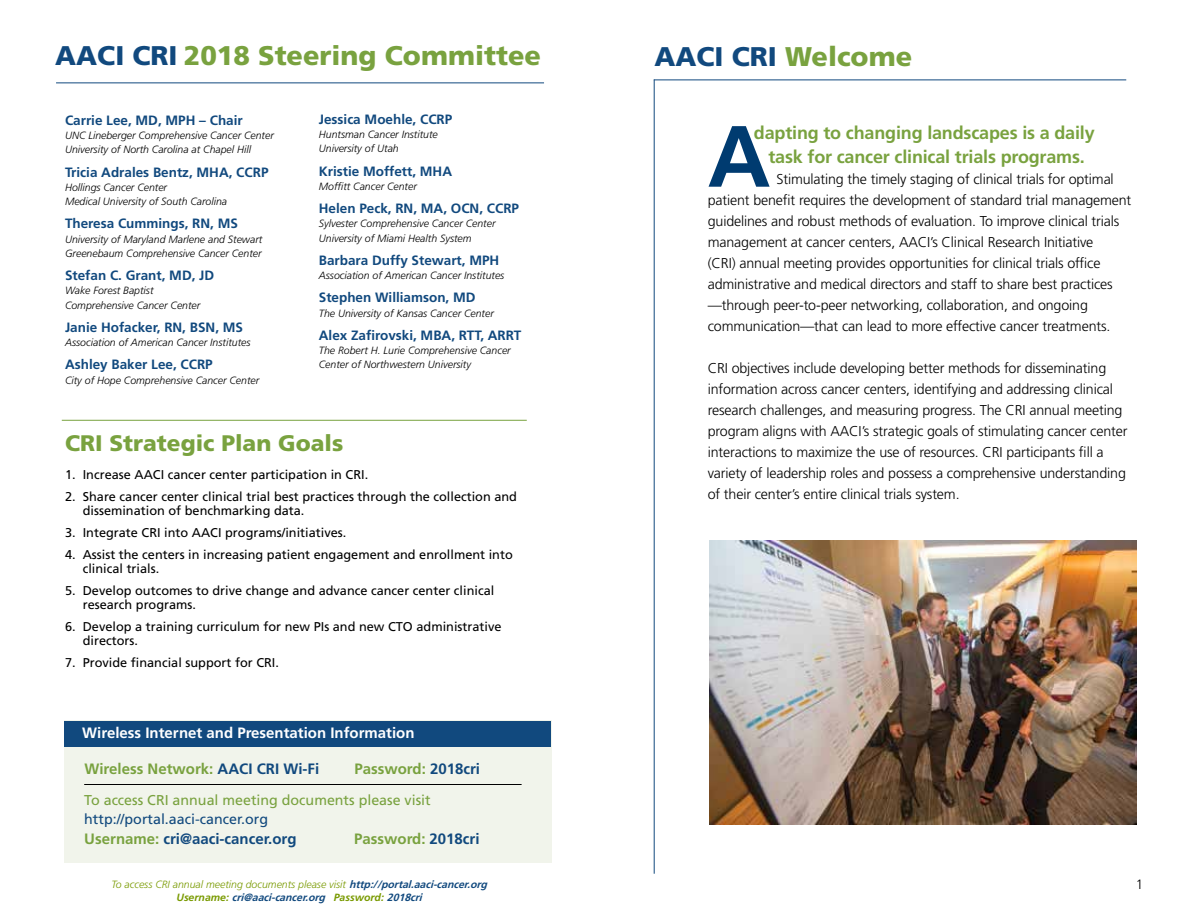
<style>
.page{position:relative;width:1188px;height:918px;background:#fff}
.page>*{position:absolute;margin:0;border:0;box-sizing:border-box;transform-origin:0 0}
.t1{font:700 86.7px "Frutiger LT Std";color:#003b70}
.t2{font:900 27px "Frutiger";color:#79a23f}
.t3{font:900 27px "Frutiger";color:#11497e}
.t4{font:900 22.5px "Frutiger";color:#79a23f}
.t5{font:700 18px/24px "Frutiger LT Std";letter-spacing:-.01em;color:#79a23f;text-align:center}
.t6{font:700 15px "Frutiger";color:#79a23f}
.t7{font:700 15px "Frutiger";color:#fff}
.t8{font:700 15px "Frutiger";color:#11497e}
.t9{font:300 14.25px/21px "Frutiger LT Std";letter-spacing:-.01em;color:#000}
.t10{font:14.25px "Frutiger";color:#79a23f}
.t11{font:14.25px "Frutiger";color:#11497e}
.t12{font:700 13.5px "Frutiger";color:#11497e}
.t13{font:300 13.5px "Frutiger LT Std";color:#000}
.t14{font:12.75px/14.2px "Frutiger";color:#000}
.t15{font:italic 300 10.5px/14.2px "Frutiger LT Std";color:#000}
.t16{font:italic 700 10.5px/12.6px "Frutiger LT Std";color:#11497e;text-align:center}
.s1{color:#11497e}
.s2{color:#79a23f}
.s3{font-weight:300;color:#799a00}
.s4{font-family:"Frutiger";color:#799a00}
</style>
<div class="page">
<hr style="left:654px;top:80px;width:472px;height:1px;background:#11497e">
<hr style="left:654px;top:80px;width:1px;height:794px;background:#11497e">
<img style="left:709px;top:540px;width:428px;height:285px">
<div style="left:64px;top:721px;width:487px;height:142px;background:#f1f4eb"></div>
<hr style="left:56px;top:82px;width:488px;height:1px;background:#11497e">
<div style="left:64px;top:721px;width:487px;height:25px;background:#11497e"></div>
<hr style="left:84px;top:784px;width:438px;height:1px;background:#000">
<hr style="left:62px;top:420px;width:465px;height:1px;background:#79a23f">
<h2 class="t2" style="left:55px;top:39px;width:487px"><span class="s1">AACI CRI</span> 2018 Steering Committee</h2>
<p class="t12" style="left:65px;top:112px;width:179px">Carrie Lee, MD, MPH – Chair</p>
<p class="t15" style="left:65px;top:129px;width:210px">UNC Lineberger Comprehensive Cancer Center<br>University of North Carolina at Chapel Hill</p>
<p class="t12" style="left:65px;top:164px;width:205px">Tricia Adrales Bentz, MHA, CCRP</p>
<p class="t15" style="left:65px;top:180px;width:164px">Hollings Cancer Center<br>Medical University of South Carolina</p>
<p class="t12" style="left:65px;top:216px;width:175px">Theresa Cummings, RN, MS</p>
<p class="t15" style="left:65px;top:232px;width:199px">University of Maryland Marlene and Stewart<br>Greenebaum Comprehensive Cancer Center</p>
<p class="t12" style="left:65px;top:268px;width:151px">Stefan C. Grant, MD, JD</p>
<p class="t15" style="left:65px;top:284px;width:137px">Wake Forest Baptist<br>Comprehensive Cancer Center</p>
<p class="t12" style="left:65px;top:319px;width:180px">Janie Hofacker, RN, BSN, MS</p>
<p class="t15" style="left:65px;top:336px;width:187px">Association of American Cancer Institutes</p>
<p class="t12" style="left:65px;top:357px;width:149px">Ashley Baker Lee, CCRP</p>
<p class="t15" style="left:65px;top:373px;width:196px">City of Hope Comprehensive Cancer Center</p>
<p class="t12" style="left:319px;top:111px;width:135px">Jessica Moehle, CCRP</p>
<p class="t15" style="left:319px;top:128px;width:121px">Huntsman Cancer Institute<br>University of Utah</p>
<p class="t12" style="left:319px;top:163px;width:135px">Kristie Moffett, MHA</p>
<p class="t15" style="left:319px;top:179px;width:99px">Moffitt Cancer Center</p>
<p class="t12" style="left:319px;top:201px;width:202px">Helen Peck, RN, MA, OCN, CCRP</p>
<p class="t15" style="left:319px;top:217px;width:178px">Sylvester Comprehensive Cancer Center<br>University of Miami Health System</p>
<p class="t12" style="left:319px;top:252px;width:182px">Barbara Duffy Stewart, MPH</p>
<p class="t15" style="left:319px;top:269px;width:187px">Association of American Cancer Institutes</p>
<p class="t12" style="left:319px;top:290px;width:158px">Stephen Williamson, MD</p>
<p class="t15" style="left:319px;top:306px;width:177px">The University of Kansas Cancer Center</p>
<p class="t12" style="left:319px;top:327px;width:204px">Alex Zafirovski, MBA, RTT, ARRT</p>
<p class="t15" style="left:319px;top:344px;width:193px">The Robert H. Lurie Comprehensive Cancer<br>Center of Northwestern University</p>
<h3 class="t4" style="left:65px;top:429px;width:280px">CRI Strategic Plan Goals</h3>
<p class="t14" style="left:65px;top:468px;width:305px">1. Increase AACI cancer center participation in CRI.</p>
<p class="t14" style="left:83px;top:489px;width:436px;text-indent:-18px">2. Share cancer center clinical trial best practices through the collection and dissemination of benchmarking data.</p>
<p class="t14" style="left:65px;top:525px;width:283px">3. Integrate CRI into AACI programs/initiatives.</p>
<p class="t14" style="left:83px;top:547px;width:432px;text-indent:-18px">4. Assist the centers in increasing patient engagement and enrollment into clinical trials.</p>
<p class="t14" style="left:83px;top:583px;width:413px;text-indent:-18px">5. Develop outcomes to drive change and advance cancer center clinical research programs.</p>
<p class="t14" style="left:83px;top:619px;width:420px;text-indent:-18px">6. Develop a training curriculum for new PIs and new CTO administrative directors.</p>
<p class="t14" style="left:65px;top:655px;width:215px">7. Provide financial support for CRI.</p>
<p class="t7" style="left:82px;top:724px;width:334px">Wireless Internet and Presentation Information</p>
<p class="t6" style="left:84px;top:760px;width:236px">Wireless Network: <span class="s1">AACI CRI Wi-Fi</span></p>
<p class="t6" style="left:354px;top:760px;width:127px">Password: <span class="s1">2018cri</span></p>
<p class="t10" style="left:84px;top:792px;width:348px">To access CRI annual meeting documents please visit</p>
<p class="t11" style="left:84px;top:811px;width:185px">http://portal.aaci-cancer.org</p>
<p class="t8" style="left:84px;top:830px;width:214px"><span class="s2">Username:</span> cri@aaci-cancer.org</p>
<p class="t6" style="left:354px;top:830px;width:127px">Password: <span class="s1">2018cri</span></p>
<p class="t16" style="left:111px;top:879px;width:380px"><span class="s3">To access CRI annual meeting documents please visit</span> http://portal.aaci-cancer.org<br><span class="s4">Us e rn a m e :</span> cri@aaci-cancer.org <span class="s4">Pa ss wo rd:</span> 2018cri</p>
<h2 class="t3" style="left:655px;top:40px;width:259px">AACI CRI <span class="s2">Welcome</span></h2>
<p class="t5" style="left:754px;top:121px;width:342px">dapting to changing landscapes is a daily task for cancer clinical trials programs.</p>
<p class="t9" style="left:708px;top:168px;width:425px;text-indent:69px">Stimulating the timely staging of clinical trials for optimal patient benefit requires the development of standard trial management guidelines and robust methods of evaluation. To improve clinical trials management at cancer centers, AACI’s Clinical Research Initiative<br>(CRI) annual meeting provides opportunities for clinical trials office administrative and medical directors and staff to share best practices —through peer-to-peer networking, collaboration, and ongoing communication—that can lead to more effective cancer treatments.</p>
<p class="t9" style="left:708px;top:358px;width:421px">CRI objectives include developing better methods for disseminating information across cancer centers, identifying and addressing clinical research challenges, and measuring progress. The CRI annual meeting program aligns with AACI’s strategic goals of stimulating cancer center interactions to maximize the use of resources. CRI participants fill a variety of leadership roles and possess a comprehensive understanding of their center’s entire clinical trials system.</p>
<h1 class="t1" style="left:708px;top:106px;width:64px">A</h1>
<p class="t13" style="left:1136px;top:877px;width:9px">1</p>
</div>
